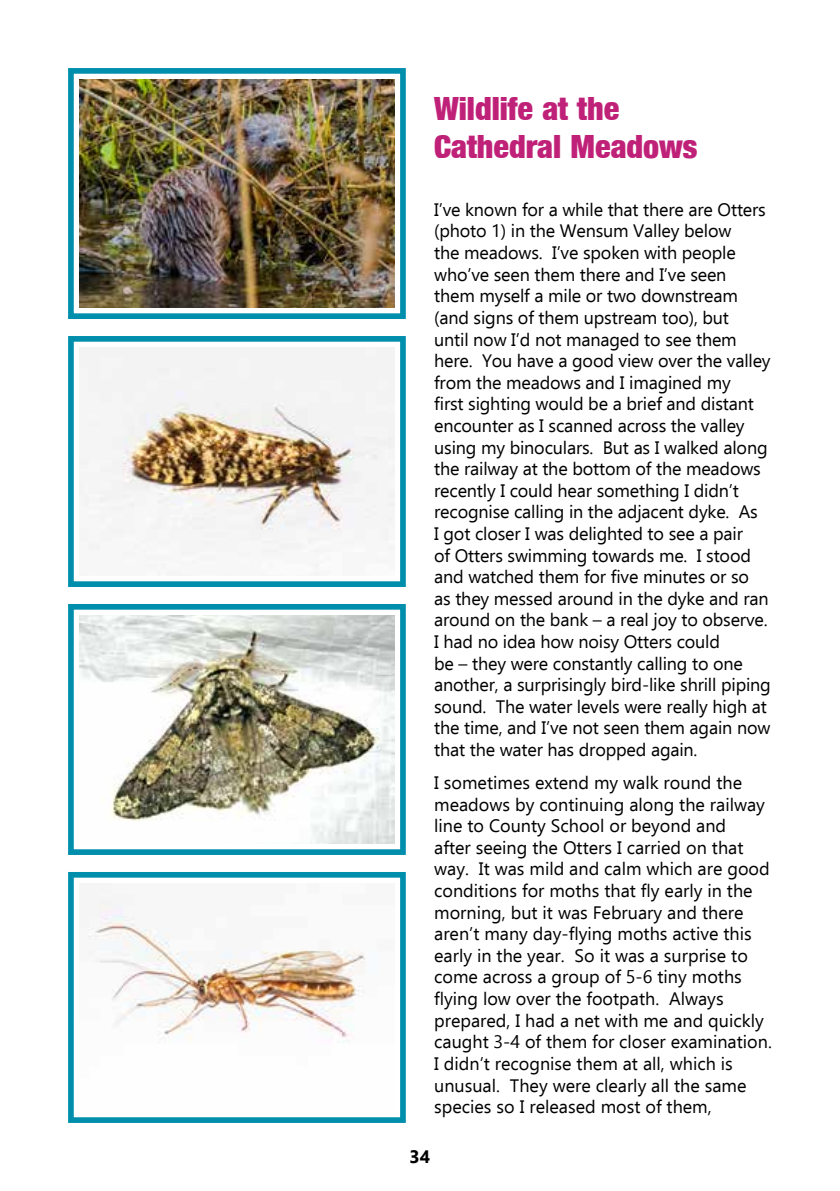
<style>
.page{position:relative;width:840px;height:1191px;background:#fff}
.page>*{position:absolute;margin:0;border:0;box-sizing:border-box;transform-origin:0 0}
.t1{font:32px/38.4px "Basic Sans Heavy SF Bold";color:#c02178}
.t2{font:18px/21.6px "Ebrima";letter-spacing:-.01em;color:#000}
.t3{font:700 18px "Ebrima";color:#000}
</style>
<div class="page">
<div style="left:68px;top:68px;width:337px;height:251px;background:#fff;border:6px solid #008ead"></div>
<img style="left:79px;top:79px;width:315px;height:229px">
<img style="left:79px;top:347px;width:315px;height:228px">
<div style="left:68px;top:336px;width:337px;height:251px;border:6px solid #008ead"></div>
<img style="left:79px;top:615px;width:315px;height:228px">
<div style="left:68px;top:604px;width:337px;height:251px;border:6px solid #008ead"></div>
<div style="left:68px;top:872px;width:337px;height:251px;background:#fff;border:6px solid #008ead"></div>
<img style="left:88px;top:900px;width:278px;height:143px">
<h1 class="t1" style="left:434px;top:89px;width:264px">Wildlife at the<br>Cathedral Meadows</h1>
<p class="t2" style="left:434px;top:198px;width:338px">I’ve known for a while that there are Otters (photo 1) in the Wensum Valley below<br>the meadows. I’ve spoken with people who’ve seen them there and I’ve seen them myself a mile or two downstream (and signs of them upstream too), but<br>until now I’d not managed to see them here. You have a good view over the valley from the meadows and I imagined my<br>first sighting would be a brief and distant encounter as I scanned across the valley using my binoculars. But as I walked along the railway at the bottom of the meadows recently I could hear something I didn’t recognise calling in the adjacent dyke. As<br>I got closer I was delighted to see a pair<br>of Otters swimming towards me. I stood and watched them for five minutes or so<br>as they messed around in the dyke and ran around on the bank – a real joy to observe.<br>I had no idea how noisy Otters could<br>be – they were constantly calling to one another, a surprisingly bird-like shrill piping sound. The water levels were really high at the time, and I’ve not seen them again now that the water has dropped again.</p>
<p class="t2" style="left:434px;top:771px;width:339px">I sometimes extend my walk round the meadows by continuing along the railway line to County School or beyond and<br>after seeing the Otters I carried on that way. It was mild and calm which are good conditions for moths that fly early in the morning, but it was February and there aren’t many day-flying moths active this early in the year. So it was a surprise to come across a group of 5-6 tiny moths flying low over the footpath. Always prepared, I had a net with me and quickly caught 3-4 of them for closer examination.<br>I didn’t recognise them at all, which is unusual. They were clearly all the same species so I released most of them,</p>
<p class="t3" style="left:409px;top:1142px;width:22px">34</p>
</div>
